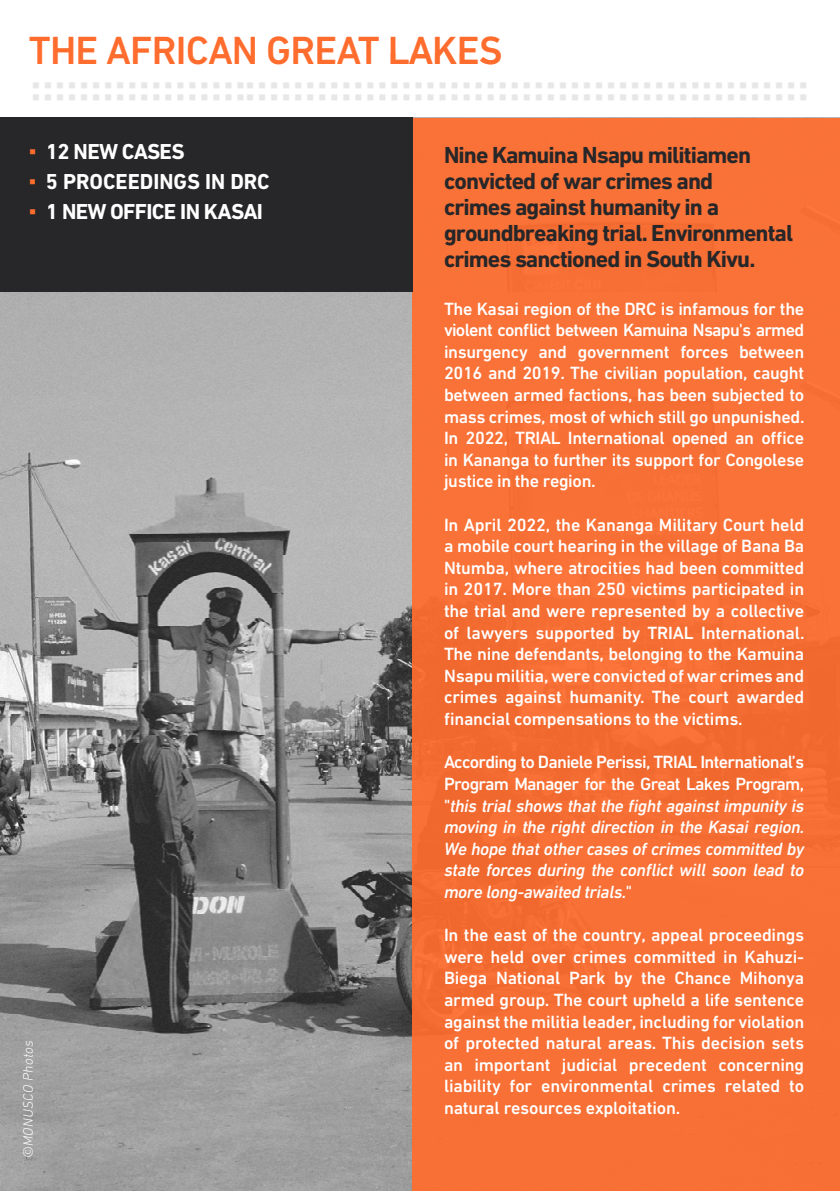
<style>
.page{position:relative;width:840px;height:1191px;background:#fff}
.page>*{position:absolute;margin:0;border:0;box-sizing:border-box;transform-origin:0 0}
.t1{font:500 40px "DIN Next CYR";letter-spacing:-.02em;color:#ff6d2e}
.t2{font:700 23.6px/26px "DIN Next CYR";letter-spacing:-.04em;color:#272628}
.t3{font:700 22px "DIN Next CYR";letter-spacing:-.03em;color:#fff}
.t4{font:700 22px "DIN Next CYR";color:#fff}
.t5{font:500 18px/21.6px "DIN Next CYR";letter-spacing:-.01em;color:#fff;text-align:justify}
.t6{font:italic 500 18px/21.6px "DIN Next CYR";letter-spacing:-.02em;color:#fff;text-align:justify}
.t7{font:italic 300 14px "DIN Next CYR";letter-spacing:.02em;color:#fff}
.s1{font-family:"Arial";font-weight:400;color:#ff6d2e}
.s2{font-style:normal}
</style>
<div class="page">
<img style="left:0;top:292px;width:412px;height:899px">
<div style="left:412px;top:118px;width:427px;height:1073px;background:#f87035"></div>
<div style="left:0;top:118px;width:412px;height:174px;background:#272628"></div>
<img style="left:250px;top:82px;width:448px;height:18px">
<img style="left:33px;top:82px;width:217px;height:18px">
<h1 class="t1" style="left:29px;top:27px;width:474px">THE AFRICAN GREAT LAKES</h1>
<p class="t3" style="left:29px;top:139px;width:157px"><span class="s1">▪</span> 12 NEW CASES</p>
<p class="t4" style="left:29px;top:169px;width:242px"><span class="s1">▪</span> 5 PROCEEDINGS IN DRC</p>
<p class="t3" style="left:29px;top:199px;width:235px"><span class="s1">▪</span> 1 NEW OFFICE IN KASAI</p>
<p class="t7" style="left:20px;top:1158px;width:119px;rotate:-90deg">©MONUSCO Photos</p>
<h2 class="t2" style="left:444px;top:142px;width:350px">Nine Kamuina Nsapu militiamen convicted of war crimes and<br>crimes against humanity in a groundbreaking trial. Environmental crimes sanctioned in South Kivu.</h2>
<p class="t5" style="left:444px;top:297px;width:362px">The Kasai region of the DRC is infamous for the violent conflict between Kamuina Nsapu's armed insurgency and government forces between 2016 and 2019. The civilian population, caught between armed factions, has been subjected to mass crimes, most of which still go unpunished.<br>In 2022, TRIAL International opened an office in Kananga to further its support for Congolese justice in the region.</p>
<p class="t5" style="left:444px;top:513px;width:362px">In April 2022, the Kananga Military Court held a mobile court hearing in the village of Bana Ba Ntumba, where atrocities had been committed in 2017. More than 250 victims participated in the trial and were represented by a collective of lawyers supported by TRIAL International.<br>The nine defendants, belonging to the Kamuina Nsapu militia, were convicted of war crimes and crimes against humanity. The court awarded financial compensations to the victims.</p>
<p class="t6" style="left:444px;top:751px;width:362px"><span class="s2">According to Daniele Perissi, TRIAL International’s Program Manager for the Great Lakes Program, "</span>this trial shows that the fight against impunity is moving in the right direction in the Kasai region.<br>We hope that other cases of crimes committed by state forces during the conflict will soon lead to more long-awaited trials.<span class="s2">"</span></p>
<p class="t5" style="left:444px;top:924px;width:361px">In the east of the country, appeal proceedings were held over crimes committed in Kahuzi-Biega National Park by the Chance Mihonya armed group. The court upheld a life sentence against the militia leader, including for violation of protected natural areas. This decision sets an important judicial precedent concerning liability for environmental crimes related to natural resources exploitation.</p>
</div>
